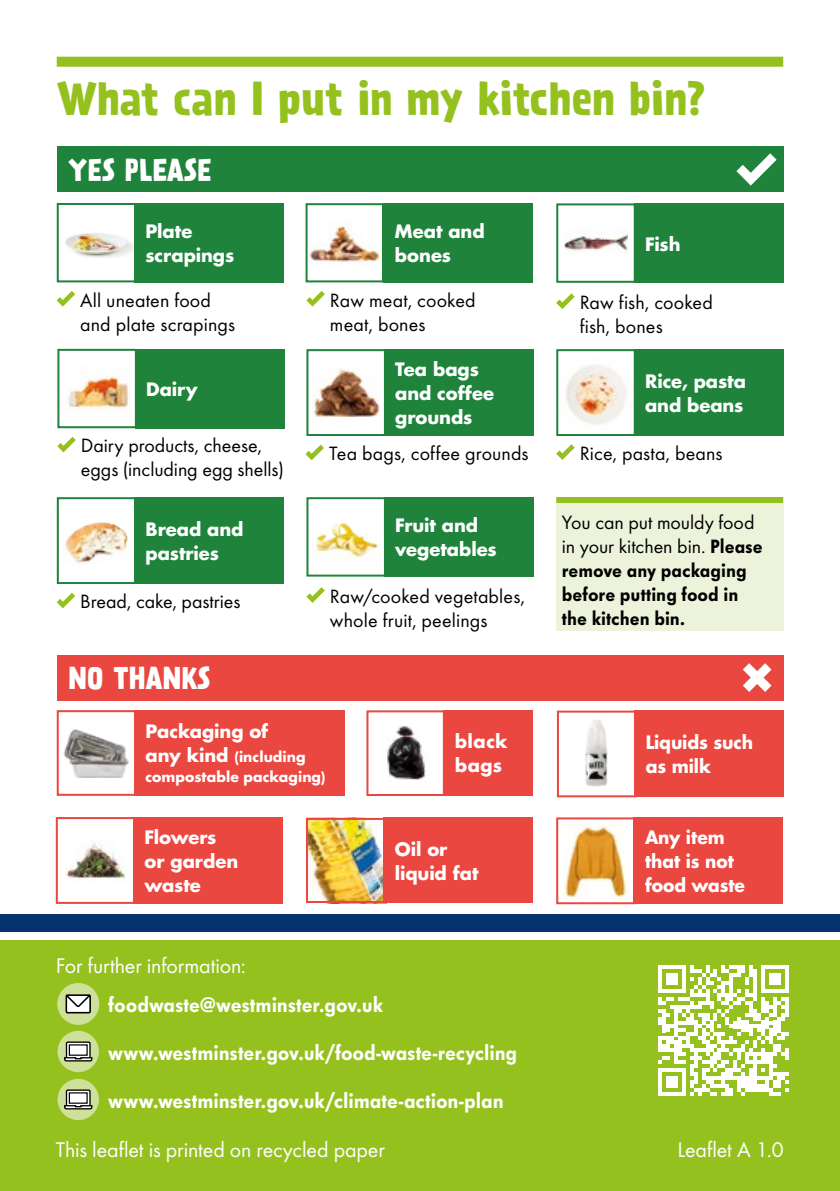
<style>
.page{position:relative;width:840px;height:1191px;background:#fff}
.page>*{position:absolute;margin:0;border:0;box-sizing:border-box;transform-origin:0 0}
.t1{font:700 42px "Prater Sans Pro";letter-spacing:-.01em;color:#95c11f}
.t2{font:700 28px "Prater Sans Pro";color:#fff}
.t3{font:800 22px "Futura EF";letter-spacing:-.005em;color:#fff}
.t4{font:22px "Futura EF";letter-spacing:-.005em;color:#fff}
.t5{font:20px/24px "Futura EF";letter-spacing:.005em;color:#000}
.t6{font:800 20px/24px "Futura EF";color:#000}
.t7{font:700 18px/24px "Futura";letter-spacing:-.005em;color:#fff}
.t8{font:700 18px/24px "Futura";letter-spacing:-.005em;color:#fff;scale:.95 1}
.t9{font:700 18px/24px "Futura";letter-spacing:-.005em;color:#fff;scale:.96 1}
.t10{font:700 14px/20px "Futura";letter-spacing:.005em;color:#fff}
.s1{font-size:18px}
.s2{font-weight:400}
</style>
<div class="page">
<div style="left:0;top:914px;width:839px;height:17px;background:#06326e"></div>
<div style="left:0;top:939px;width:839px;height:252px;background:#95c11f"></div>
<svg style="left:658px;top:965px;width:130px;height:130px"></svg>
<div style="left:58px;top:1078px;width:41px;height:42px;background:#cfe09b;border-radius:50%"></div>
<svg style="left:64px;top:1089px;width:29px;height:21px"></svg>
<div style="left:69px;top:1093px;width:18px;height:10px;background:#fff"></div>
<div style="left:58px;top:1030px;width:41px;height:42px;background:#cfe09b;border-radius:50%"></div>
<svg style="left:64px;top:1041px;width:29px;height:21px"></svg>
<div style="left:69px;top:1045px;width:18px;height:10px;background:#fff"></div>
<div style="left:57px;top:983px;width:42px;height:41px;background:#cfe09b;border-radius:50%"></div>
<svg style="left:65px;top:994px;width:26px;height:20px"></svg>
<div style="left:57px;top:57px;width:725px;height:10px;background:#95c11f"></div>
<img style="left:63px;top:729px;width:66px;height:49px">
<div style="left:57px;top:147px;width:725px;height:45px;background:#1f833c"></div>
<svg style="left:736px;top:153px;width:40px;height:33px"></svg>
<div style="left:57px;top:655px;width:725px;height:45px;background:#e9473f"></div>
<svg style="left:743px;top:663px;width:28px;height:29px"></svg>
<div style="left:57px;top:710px;width:79px;height:86px;border:2px solid #e9473f"></div>
<div style="left:134px;top:710px;width:210px;height:86px;background:#e9473f"></div>
<img style="left:585px;top:720px;width:23px;height:67px">
<div style="left:556px;top:710px;width:80px;height:87px;border:2px solid #e9473f"></div>
<div style="left:634px;top:710px;width:149px;height:87px;background:#e9473f"></div>
<img style="left:309px;top:821px;width:73px;height:79px">
<div style="left:306px;top:818px;width:79px;height:85px;border:2px solid #e9473f"></div>
<div style="left:383px;top:818px;width:149px;height:85px;background:#e9473f"></div>
<img style="left:65px;top:842px;width:60px;height:38px">
<div style="left:56px;top:817px;width:79px;height:87px;border:2px solid #e9473f"></div>
<div style="left:133px;top:817px;width:150px;height:87px;background:#e9473f"></div>
<div style="left:57px;top:203px;width:79px;height:79px;border:2px solid #1f833c"></div>
<div style="left:134px;top:203px;width:149px;height:79px;background:#1f833c"></div>
<img style="left:59px;top:231px;width:75px;height:28px">
<svg style="left:57px;top:291px;width:18px;height:15px"></svg>
<img style="left:68px;top:376px;width:62px;height:37px">
<div style="left:57px;top:349px;width:80px;height:79px;border:2px solid #1f833c"></div>
<div style="left:135px;top:349px;width:149px;height:79px;background:#1f833c"></div>
<svg style="left:57px;top:437px;width:19px;height:15px"></svg>
<img style="left:65px;top:521px;width:63px;height:42px">
<div style="left:57px;top:497px;width:79px;height:87px;border:2px solid #1f833c"></div>
<div style="left:134px;top:497px;width:150px;height:87px;background:#1f833c"></div>
<svg style="left:57px;top:592px;width:18px;height:16px"></svg>
<img style="left:566px;top:365px;width:61px;height:60px">
<div style="left:556px;top:349px;width:79px;height:87px;border:2px solid #1f833c"></div>
<div style="left:633px;top:349px;width:149px;height:86px;background:#1f833c"></div>
<svg style="left:556px;top:444px;width:18px;height:16px"></svg>
<div style="left:306px;top:497px;width:80px;height:79px;border:2px solid #1f833c"></div>
<div style="left:383px;top:497px;width:150px;height:79px;background:#1f833c"></div>
<img style="left:316px;top:522px;width:64px;height:36px">
<svg style="left:306px;top:587px;width:19px;height:16px"></svg>
<div style="left:556px;top:503px;width:226px;height:128px;background:#ecf3da"></div>
<div style="left:556px;top:497px;width:226px;height:6px;background:#95c11f"></div>
<img style="left:313px;top:368px;width:66px;height:49px">
<div style="left:306px;top:349px;width:79px;height:87px;border:2px solid #1f833c"></div>
<div style="left:383px;top:349px;width:150px;height:87px;background:#1f833c"></div>
<svg style="left:305px;top:444px;width:19px;height:16px"></svg>
<img style="left:564px;top:231px;width:63px;height:21px">
<div style="left:556px;top:203px;width:79px;height:80px;border:2px solid #1f833c"></div>
<div style="left:633px;top:203px;width:149px;height:80px;background:#1f833c"></div>
<svg style="left:556px;top:293px;width:18px;height:16px"></svg>
<img style="left:309px;top:226px;width:72px;height:37px">
<div style="left:305px;top:203px;width:79px;height:79px;border:2px solid #1f833c"></div>
<div style="left:383px;top:203px;width:150px;height:79px;background:#1f833c"></div>
<svg style="left:306px;top:291px;width:19px;height:15px"></svg>
<img style="left:564px;top:820px;width:63px;height:80px">
<div style="left:556px;top:817px;width:79px;height:87px;border:2px solid #e9473f"></div>
<div style="left:633px;top:817px;width:149px;height:87px;background:#e9473f"></div>
<div style="left:366px;top:710px;width:78px;height:86px;border:2px solid #e9473f"></div>
<div style="left:443px;top:710px;width:90px;height:86px;background:#e9473f"></div>
<img style="left:387px;top:725px;width:39px;height:55px">
<h1 class="t1" style="left:57px;top:67px;width:650px">What can I put in my kitchen bin?</h1>
<h2 class="t2" style="left:68px;top:148px;width:144px">YES PLEASE</h2>
<p class="t7" style="left:145px;top:219px;width:90px">Plate scrapings</p>
<p class="t5" style="left:80px;top:288px;width:156px">All uneaten food and plate scrapings</p>
<p class="t7" style="left:146px;top:377px;width:53px">Dairy</p>
<p class="t5" style="left:81px;top:434px;width:204px">Dairy products, cheese, eggs (including egg shells)</p>
<p class="t7" style="left:145px;top:517px;width:99px">Bread and pastries</p>
<p class="t5" style="left:80px;top:590px;width:162px">Bread, cake, pastries</p>
<p class="t7" style="left:395px;top:219px;width:91px">Meat and bones</p>
<p class="t5" style="left:330px;top:288px;width:147px">Raw meat, cooked meat, bones</p>
<p class="t7" style="left:395px;top:357px;width:100px">Tea bags and coffee grounds</p>
<p class="t5" style="left:329px;top:442px;width:201px">Tea bags, coffee grounds</p>
<p class="t7" style="left:395px;top:513px;width:103px">Fruit and vegetables</p>
<p class="t5" style="left:330px;top:584px;width:196px">Raw/cooked vegetables, whole fruit, peelings</p>
<h2 class="t2" style="left:68px;top:656px;width:144px">NO THANKS</h2>
<p class="t7" style="left:145px;top:719px;width:124px">Packaging of</p>
<p class="t10" style="left:145px;top:747px;width:181px"><span class="s1">any kind</span> (including compostable packaging)</p>
<p class="t7" style="left:144px;top:824px;width:95px">Flowers or garden waste</p>
<p class="t7" style="left:454px;top:729px;width:55px">black bags</p>
<p class="t7" style="left:454px;top:729px;width:60px">P stic</p>
<p class="t7" style="left:394px;top:836px;width:85px">Oil or liquid fat</p>
<p class="t4" style="left:56px;top:953px;width:191px">For further information:</p>
<p class="t3" style="left:108px;top:991px;width:276px">foodwaste@westminster.gov.uk</p>
<p class="t3" style="left:108px;top:1039px;width:410px">www.westminster.gov.uk/food-waste-recycling</p>
<p class="t3" style="left:108px;top:1087px;width:397px">www.westminster.gov.uk/climate-action-plan</p>
<p class="t4" style="left:56px;top:1136px;width:330px">This leaflet is printed on recycled paper</p>
<p class="t7" style="left:644px;top:231px;width:37px">Fish</p>
<p class="t5" style="left:579px;top:290px;width:134px">Raw fish, cooked fish, bones</p>
<p class="t7" style="left:644px;top:368px;width:102px">Rice, pasta and beans</p>
<p class="t5" style="left:579px;top:441px;width:144px">Rice, pasta, beans</p>
<p class="t6" style="left:561px;top:510px;width:202px"><span class="s2">You can put mouldy food in your kitchen bin.</span> Please remove any packaging before putting food in the kitchen bin.</p>
<p class="t9" style="left:645px;top:729px;width:113px">Liquids such as milk</p>
<p class="t8" style="left:644px;top:825px;width:107px">Any item that is not food waste</p>
<p class="t4" style="left:677px;top:1136px;width:108px">Leaflet A 1.0</p>
</div>
